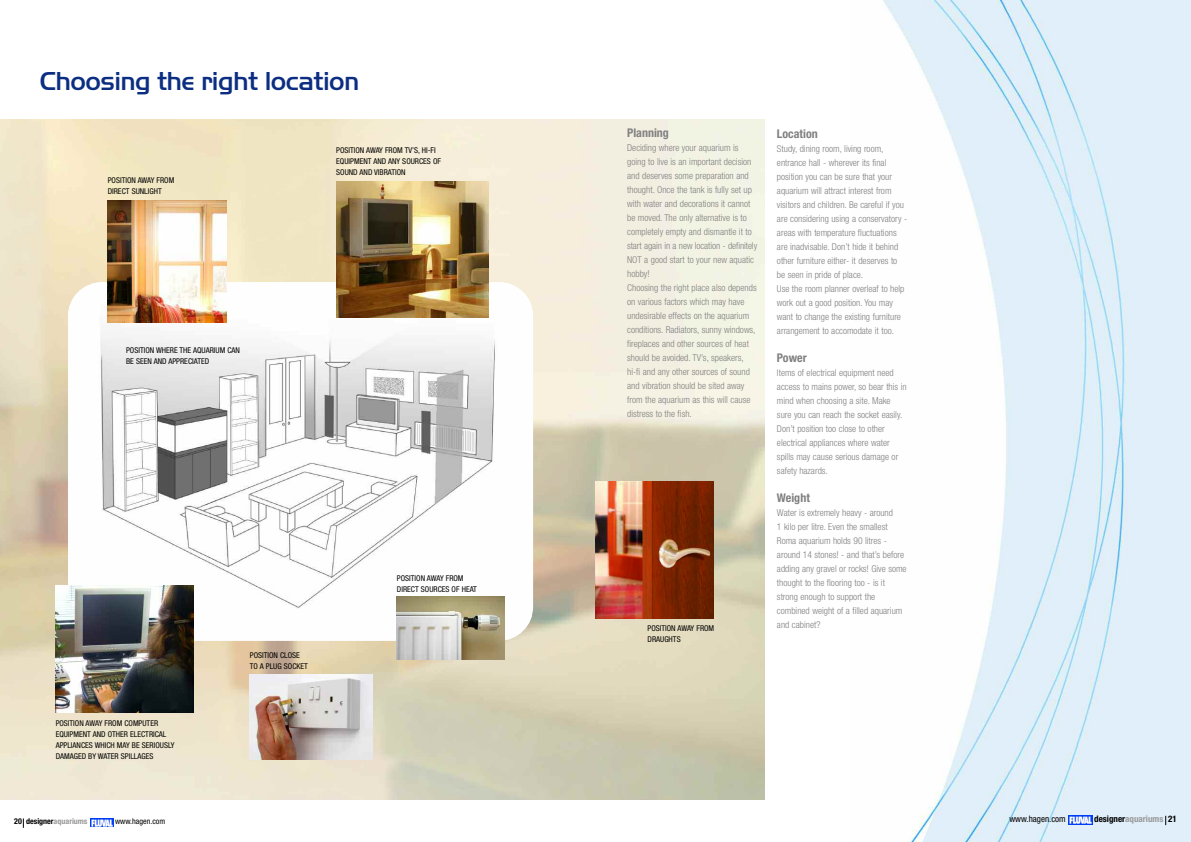
<style>
.page{position:relative;width:1191px;height:842px;background:#fff}
.page>*{position:absolute;margin:0;border:0;box-sizing:border-box;transform-origin:0 0}
.t1{font:500 27px "Handel Got D";letter-spacing:-.02em;color:#0c2e82}
.t2{font:700 condensed 12px "Helvetica Neue";color:#808080}
.t3{font:300 condensed 9.5px/14px "Helvetica Neue";color:#808080}
.t4{font:700 condensed 9px "Helvetica Neue";color:#000}
.t5{font:condensed 9px "Helvetica Neue";color:#000}
.t6{font:condensed 8px/11px "Helvetica Neue";color:#000}
.t7{font:700 condensed 8px "Helvetica Neue";color:#000}
.s1{color:#999}
</style>
<div class="page">
<img style="left:883px;top:0;width:308px;height:842px">
<img style="left:0;top:119px;width:765px;height:680px">
<img style="left:1069px;top:816px;width:23px;height:8px">
<img style="left:90px;top:819px;width:24px;height:8px">
<img style="left:68px;top:282px;width:463px;height:359px">
<img style="left:336px;top:181px;width:152px;height:137px">
<img style="left:595px;top:482px;width:118px;height:136px">
<img style="left:396px;top:597px;width:108px;height:63px">
<img style="left:56px;top:586px;width:138px;height:126px">
<img style="left:108px;top:201px;width:118px;height:121px">
<img style="left:249px;top:674px;width:123px;height:85px">
<h1 class="t1" style="left:40px;top:65px;width:321px">Choosing the right location</h1>
<p class="t6" style="left:108px;top:176px;width:68px">POSITION AWAY FROM<br>DIRECT SUNLIGHT</p>
<p class="t6" style="left:126px;top:345px;width:115px">POSITION WHERE THE AQUARIUM CAN<br>BE SEEN AND APPRECIATED</p>
<p class="t6" style="left:336px;top:145px;width:106px">POSITION AWAY FROM TV’S, HI-FI<br>EQUIPMENT AND ANY SOURCES OF<br>SOUND AND VIBRATION</p>
<p class="t6" style="left:56px;top:718px;width:120px">POSITION AWAY FROM COMPUTER<br>EQUIPMENT AND OTHER ELECTRICAL<br>APPLIANCES WHICH MAY BE SERIOUSLY<br>DAMAGED BY WATER SPILLAGES</p>
<p class="t6" style="left:250px;top:650px;width:60px">POSITION CLOSE<br>TO A PLUG SOCKET</p>
<p class="t6" style="left:397px;top:574px;width:81px">POSITION AWAY FROM<br>DIRECT SOURCES OF HEAT</p>
<p class="t2" style="left:627px;top:128px;width:43px">Planning</p>
<p class="t3" style="left:627px;top:141px;width:131px">Deciding where your aquarium is going to live is an important decision and deserves some preparation and thought. Once the tank is fully set up with water and decorations it cannot be moved. The only alternative is to completely empty and dismantle it to start again in a new location - definitely NOT a good start to your new aquatic hobby!<br>Choosing the right place also depends on various factors which may have undesirable effects on the aquarium conditions. Radiators, sunny windows, fireplaces and other sources of heat should be avoided. TV’s, speakers, hi-fi and any other sources of sound and vibration should be sited away from the aquarium as this will cause distress to the fish.</p>
<p class="t6" style="left:647px;top:623px;width:68px">POSITION AWAY FROM<br>DRAUGHTS</p>
<p class="t2" style="left:777px;top:130px;width:42px">Location</p>
<p class="t3" style="left:777px;top:143px;width:132px">Study, dining room, living room, entrance hall - wherever its final position you can be sure that your aquarium will attract interest from visitors and children. Be careful if you are considering using a conservatory - areas with temperature fluctuations are inadvisable. Don’t hide it behind other furniture either- it deserves to be seen in pride of place.<br>Use the room planner overleaf to help work out a good position. You may want to change the existing furniture arrangement to accomodate it too.</p>
<p class="t2" style="left:777px;top:354px;width:31px">Power</p>
<p class="t3" style="left:777px;top:367px;width:131px">Items of electrical equipment need access to mains power, so bear this in mind when choosing a site. Make sure you can reach the socket easily.<br>Don’t position too close to other electrical appliances where water spills may cause serious damage or safety hazards.</p>
<p class="t2" style="left:777px;top:494px;width:34px">Weight</p>
<p class="t3" style="left:777px;top:507px;width:131px">Water is extremely heavy - around<br>1 kilo per litre. Even the smallest<br>Roma aquarium holds 90 litres - around 14 stones! - and that’s before adding any gravel or rocks! Give some thought to the flooring too - is it strong enough to support the combined weight of a filled aquarium and cabinet?</p>
<p class="t7" style="left:14px;top:819px;width:75px">20 designer<span class="s1">aquariums</span></p>
<p class="t6" style="left:115px;top:817px;width:52px">www.hagen.com</p>
<p class="t5" style="left:1009px;top:816px;width:58px">www.hagen.com</p>
<p class="t4" style="left:1094px;top:816px;width:84px">designer<span class="s1">aquariums</span> 21</p>
</div>
